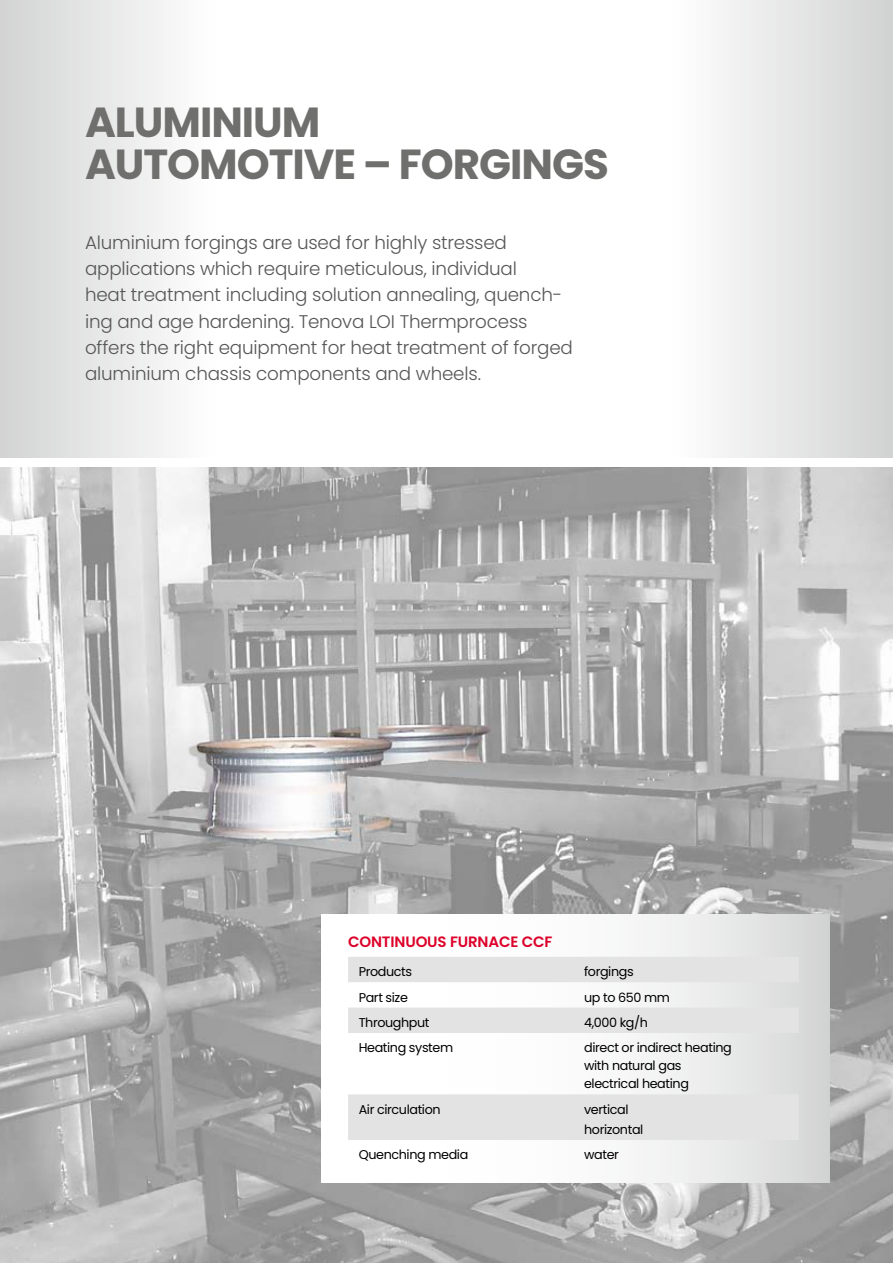
<style>
.page{position:relative;width:893px;height:1263px;background:#fff}
.page>*{position:absolute;margin:0;border:0;box-sizing:border-box;transform-origin:0 0}
.t1{font:700 42px/42px "Poppins";letter-spacing:-.025em;color:#6f6f6e}
.t2{font:300 18.3px/26.2px "Poppins";letter-spacing:-.01em;color:#565656}
.t3{font:600 15px "Poppins";letter-spacing:-.01em;color:#dd0029}
.t4{font:12.75px/18px "Poppins";letter-spacing:-.03em;color:#000}
</style>
<div class="page">
<svg style="left:0;top:0;width:893px;height:457px"></svg>
<img style="left:0;top:468px;width:893px;height:795px">
<svg style="left:321px;top:914px;width:508px;height:268px"></svg>
<svg style="left:348px;top:957px;width:451px;height:183px;fill:#e3e3e3"></svg>
<h1 class="t1" style="left:85px;top:101px;width:525px">ALUMINIUM<br>AUTOMOTIVE – FORGINGS</h1>
<p class="t2" style="left:85px;top:229px;width:489px">Aluminium forgings are used for highly stressed applications which require meticulous, individual<br>heat treatment including solution annealing, quench&shy;ing and age hardening. Tenova LOI Thermprocess offers the right equipment for heat treatment of forged aluminium chassis components and wheels.</p>
<p class="t3" style="left:348px;top:933px;width:206px">CONTINUOUS FURNACE CCF</p>
<p class="t4" style="left:359px;top:963px;width:55px">Products</p>
<p class="t4" style="left:584px;top:963px;width:51px">forgings</p>
<p class="t4" style="left:359px;top:988px;width:51px">Part size</p>
<p class="t4" style="left:584px;top:988px;width:87px">up to 650 mm</p>
<p class="t4" style="left:359px;top:1013px;width:72px">Throughput</p>
<p class="t4" style="left:584px;top:1013px;width:65px">4,000 kg/h</p>
<p class="t4" style="left:359px;top:1039px;width:96px">Heating system</p>
<p class="t4" style="left:584px;top:1039px;width:149px">direct or indirect heating with natural gas electrical heating</p>
<p class="t4" style="left:359px;top:1100px;width:83px">Air circulation</p>
<p class="t4" style="left:584px;top:1099px;width:61px;line-height:20.2px">vertical horizontal</p>
<p class="t4" style="left:359px;top:1146px;width:111px">Quenching media</p>
<p class="t4" style="left:584px;top:1146px;width:36px">water</p>
</div>
